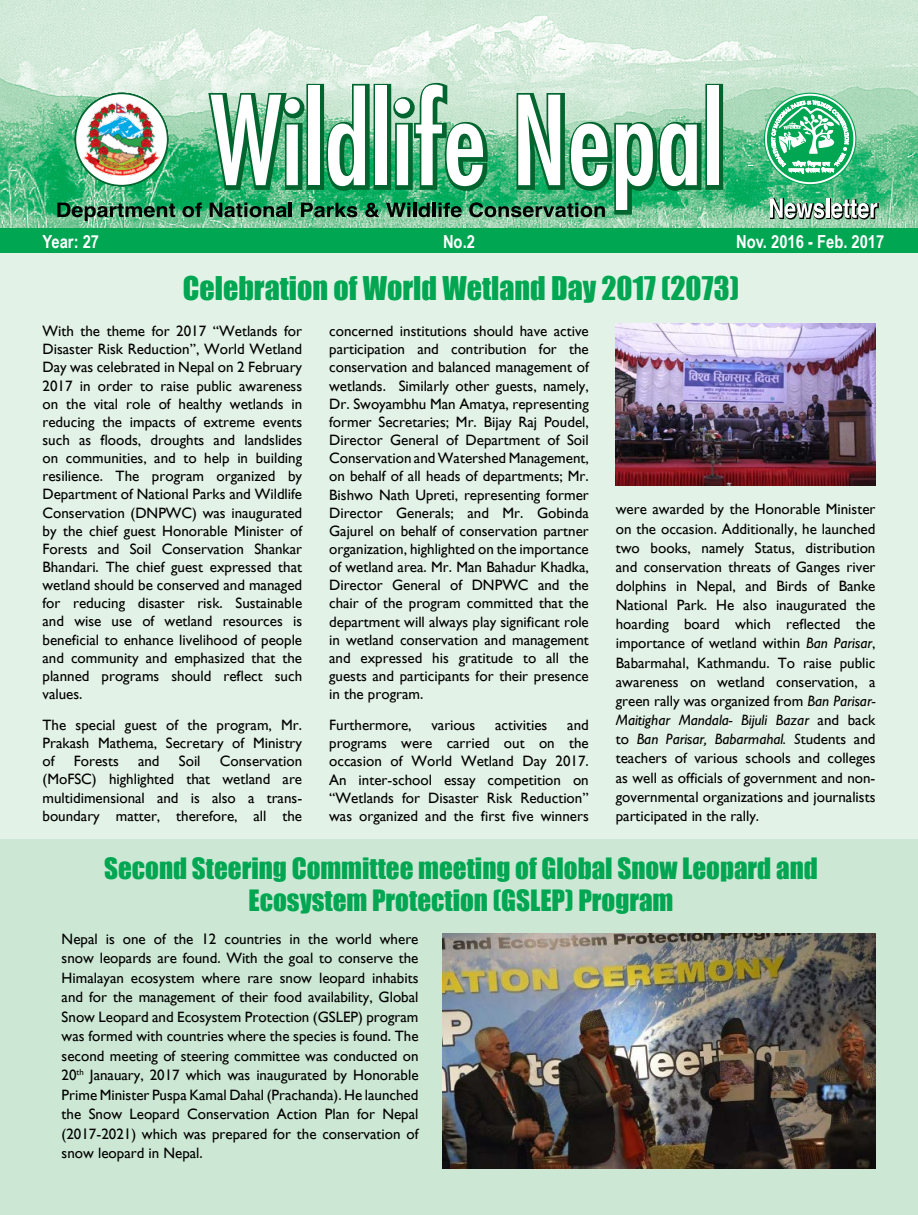
<style>
.page{position:relative;width:918px;height:1215px;background:#fff}
.page>*{position:absolute;margin:0;border:0;box-sizing:border-box;transform-origin:0 0}
.t1{font:30px "Impact";color:#00a651}
.t2{font:27px/32.4px "Impact";color:#00a651;text-align:center}
.t3{font:700 18px "Arial Narrow";color:#fff}
.t4{font:15px/18.1px "Gill Sans";color:#000;text-align:justify}
.s1{font-style:italic}
</style>
<div class="page">
<div style="left:1px;top:0;width:917px;height:1215px;background:#e3f2e7"></div>
<img style="left:0;top:0;width:918px;height:229px">
<svg style="left:306px;top:84px;width:17px;height:106px"></svg>
<svg style="left:374px;top:84px;width:17px;height:106px"></svg>
<svg style="left:705px;top:84px;width:18px;height:106px"></svg>
<svg style="left:205px;top:89px;width:103px;height:104px"></svg>
<div style="left:308px;top:86px;width:11px;height:99px;background:#fff"></div>
<svg style="left:323px;top:81px;width:50px;height:113px"></svg>
<div style="left:375px;top:86px;width:12px;height:99px;background:#fff"></div>
<div style="left:707px;top:86px;width:11px;height:99px;background:#fff"></div>
<svg style="left:57px;top:203px;width:118px;height:18px"></svg>
<svg style="left:182px;top:203px;width:20px;height:14px"></svg>
<svg style="left:210px;top:203px;width:77px;height:14px"></svg>
<hr style="left:289px;top:203px;width:3px;height:14px;background:#000">
<svg style="left:301px;top:203px;width:56px;height:14px"></svg>
<svg style="left:365px;top:203px;width:14px;height:14px"></svg>
<svg style="left:386px;top:80px;width:319px;height:138px"></svg>
<svg style="left:769px;top:197px;width:111px;height:26px"></svg>
<svg style="left:75px;top:93px;width:93px;height:93px"></svg>
<div style="left:75px;top:93px;width:93px;height:93px;border:2px solid #00652e;border-radius:50%"></div>
<svg style="left:764px;top:93px;width:92px;height:92px"></svg>
<div style="left:767px;top:96px;width:86px;height:86px;background:#00a651;border-radius:50%"></div>
<svg style="left:771px;top:96px;width:78px;height:78px"></svg>
<div style="left:0;top:229px;width:918px;height:24px;background:#00a651"></div>
<img style="left:84px;top:102px;width:75px;height:73px">
<div style="left:1px;top:839px;width:917px;height:376px;background:#cce7d3"></div>
<img style="left:616px;top:323px;width:259px;height:163px">
<img style="left:442px;top:934px;width:433px;height:234px">
<p class="t3" style="left:43px;top:228px;width:58px">Year: 27</p>
<p class="t3" style="left:443px;top:228px;width:33px">No.2</p>
<p class="t3" style="left:736px;top:228px;width:150px">Nov. 2016 - Feb. 2017</p>
<h1 class="t1" style="left:183px;top:265px;width:558px">Celebration of World Wetland Day 2017 (2073)</h1>
<p class="t4" style="left:43px;top:322px;width:261px">With the theme for 2017 “Wetlands for Disaster Risk Reduction”, World Wetland Day was celebrated in Nepal on 2 February 2017 in order to raise public awareness on the vital role of healthy wetlands in reducing the impacts of extreme events such as floods, droughts and landslides on communities, and to help in building resilience. The program organized by Department of National Parks and Wildlife Conservation (DNPWC) was inaugurated by the chief guest Honorable Minister of Forests and Soil Conservation Shankar Bhandari. The chief guest expressed that wetland should be conserved and managed for reducing disaster risk. Sustainable and wise use of wetland resources is beneficial to enhance livelihood of people and community and emphasized that the planned programs should reflect such values.</p>
<p class="t4" style="left:43px;top:716px;width:261px">The special guest of the program, Mr.<br>Prakash Mathema, Secretary of Ministry of</p>
<p class="t4" style="left:43px;top:752px;width:261px;text-indent:177px">Conservation (MoFSC) highlighted that wetland are multidimensional and is also a trans&shy;boundary matter, therefore, all the</p>
<p class="t4" style="left:74px;top:752px;width:46px">Forests</p>
<p class="t4" style="left:138px;top:752px;width:23px">and</p>
<p class="t4" style="left:179px;top:752px;width:23px">Soil</p>
<p class="t4" style="left:329px;top:322px;width:261px">concerned institutions should have active participation and contribution for the conservation and balanced management of wetlands. Similarly other guests, namely, Dr. Swoyambhu Man Amatya, representing former Secretaries; Mr. Bijay Raj Poudel, Director General of Department of Soil Conservation and Watershed Management, on behalf of all heads of departments; Mr.<br>Bishwo Nath Upreti, representing former Director Generals; and Mr. Gobinda Gajurel on behalf of conservation partner organization, highlighted on the importance of wetland area. Mr. Man Bahadur Khadka, Director General of DNPWC and the chair of the program committed that the department will always play significant role in wetland conservation and management and expressed his gratitude to all the guests and participants for their presence in the program.</p>
<p class="t4" style="left:329px;top:716px;width:84px">Furthermore,</p>
<p class="t4" style="left:431px;top:716px;width:45px">various</p>
<p class="t4" style="left:495px;top:716px;width:54px">activities</p>
<p class="t4" style="left:329px;top:716px;width:261px;text-indent:238px">and programs were carried out on the occasion of World Wetland Day 2017.<br>An inter-school essay competition on “Wetlands for Disaster Risk Reduction” was organized and the first five winners</p>
<p class="t4" style="left:616px;top:500px;width:261px;line-height:19.2px">were awarded by the Honorable Minister on the occasion. Additionally, he launched two books, namely Status, distribution and conservation threats of Ganges river dolphins in Nepal, and Birds of Banke National Park. He also inaugurated the hoarding board which reflected the importance of wetland within <span class="s1">Ban Parisar</span>, Babarmahal, Kathmandu. To raise public awareness on wetland conservation, a green rally was organized from <span class="s1">Ban Parisar-Maitighar Mandala- Bijuli Bazar</span> and back to <span class="s1">Ban Parisar, Babarmahal. S</span>tudents and teachers of various schools and colleges as well as officials of government and non&shy;governmental organizations and journalists participated in the rally.</p>
<h2 class="t2" style="left:104px;top:851px;width:715px">Second Steering Committee meeting of Global Snow Leopard and<br>Ecosystem Protection (GSLEP) Program</h2>
<p class="t4" style="left:62px;top:929px;width:358px;line-height:19.5px">Nepal is one of the 12 countries in the world where snow leopards are found. With the goal to conserve the Himalayan ecosystem where rare snow leopard inhabits and for the management of their food availability, Global Snow Leopard and Ecosystem Protection (GSLEP) program was formed with countries where the species is found. The second meeting of steering committee was conducted on 20<sup>th</sup> Janauary, 2017 which was inaugurated by Honorable Prime Minister Puspa Kamal Dahal (Prachanda). He launched the Snow Leopard Conservation Action Plan for Nepal (2017-2021) which was prepared for the conservation of snow leopard in Nepal.</p>
</div>
